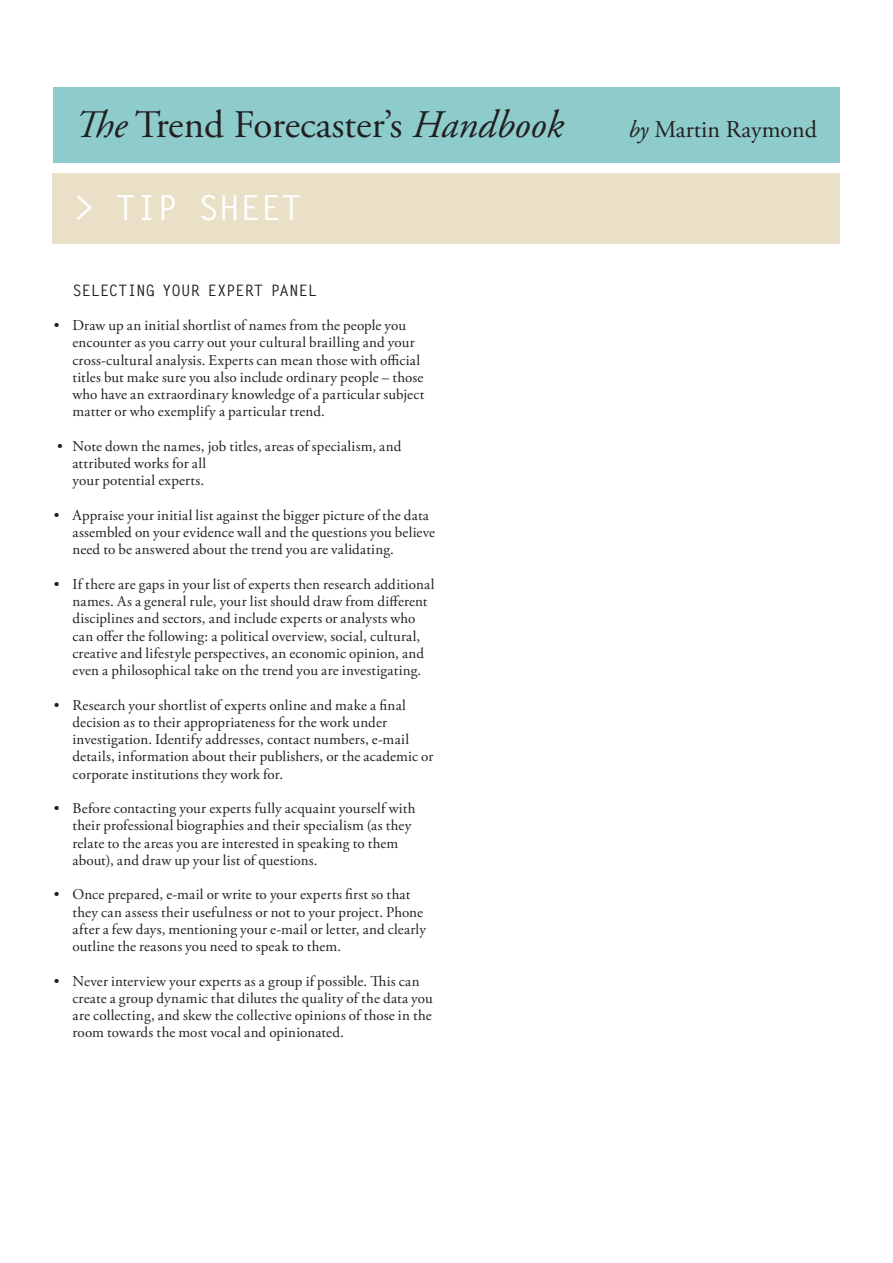
<style>
.page{position:relative;width:893px;height:1263px;background:#fff}
.page>*{position:absolute;margin:0;border:0;box-sizing:border-box;transform-origin:0 0}
._00_01_Chapter_Head{font:39px "Adobe Garamond Pro";color:#231f20}
.Chapter_Head{font:700 34.5px "Letter Gothic Std";color:#fff}
._00_01_Chapter_Head-2{font:24px "Adobe Garamond Pro";color:#231f20}
.New_heading{font:700 15.75px "Letter Gothic Std";letter-spacing:-.02em;color:#231f20}
.Body_Text{font:15px/17.2px "Adobe Garamond Pro";letter-spacing:.01em;color:#231f20}
.s1{font-style:italic}
</style>
<div class="page">
<div style="left:53px;top:173px;width:787px;height:71px;background:#eae0c7"></div>
<div style="left:53px;top:87px;width:787px;height:76px;background:#8ecccb"></div>
<p class="_00_01_Chapter_Head" style="left:75px;top:101px;width:490px"><span class="s1">The</span> Trend Forecaster’s <span class="s1">Handbook</span></p>
<p class="_00_01_Chapter_Head-2" style="left:628px;top:115px;width:190px"><span class="s1">by</span> Martin Raymond</p>
<p class="Chapter_Head" style="left:74px;top:187px;width:229px">&gt; TIP SHEET</p>
<p class="Body_Text" style="left:54px;top:317px;width:7px">•</p>
<p class="Body_Text" style="left:57px;top:438px;width:7px">•</p>
<p class="Body_Text" style="left:54px;top:507px;width:7px">•</p>
<p class="Body_Text" style="left:54px;top:576px;width:7px">•</p>
<p class="Body_Text" style="left:54px;top:697px;width:7px">•</p>
<p class="Body_Text" style="left:54px;top:800px;width:7px">•</p>
<p class="Body_Text" style="left:54px;top:886px;width:7px">•</p>
<p class="Body_Text" style="left:54px;top:973px;width:7px">•</p>
<p class="New_heading" style="left:73px;top:280px;width:246px">SELECTING YOUR EXPERT PANEL</p>
<p class="Body_Text" style="left:73px;top:317px;width:353px">Draw up an initial shortlist of names from the people you encounter as you carry out your cultural brailling and your cross-cultural analysis. Experts can mean those with official titles but make sure you also include ordinary people – those who have an extraordinary knowledge of a particular subject matter or who exemplify a particular trend.</p>
<p class="Body_Text" style="left:73px;top:438px;width:330px">Note down the names, job titles, areas of specialism, and attributed works for all</p>
<p class="Body_Text" style="left:73px;top:472px;width:133px">your potential experts.</p>
<p class="Body_Text" style="left:73px;top:507px;width:364px">Appraise your initial list against the bigger picture of the data assembled on your evidence wall and the questions you believe need to be answered about the trend you are validating.</p>
<p class="Body_Text" style="left:73px;top:576px;width:363px">If there are gaps in your list of experts then research additional names. As a general rule, your list should draw from different disciplines and sectors, and include experts or analysts who can offer the following: a political overview, social, cultural, creative and lifestyle perspectives, an economic opinion, and even a philosophical take on the trend you are investigating.</p>
<p class="Body_Text" style="left:73px;top:697px;width:362px">Research your shortlist of experts online and make a final decision as to their appropriateness for the work under investigation. Identify addresses, contact numbers, e-mail details, information about their publishers, or the academic or corporate institutions they work for.</p>
<p class="Body_Text" style="left:73px;top:800px;width:344px">Before contacting your experts fully acquaint yourself with their professional biographies and their specialism (as they relate to the areas you are interested in speaking to them about), and draw up your list of questions.</p>
<p class="Body_Text" style="left:73px;top:886px;width:355px">Once prepared, e-mail or write to your experts first so that they can assess their usefulness or not to your project. Phone after a few days, mentioning your e-mail or letter, and clearly outline the reasons you need to speak to them.</p>
<p class="Body_Text" style="left:73px;top:973px;width:362px">Never interview your experts as a group if possible. This can create a group dynamic that dilutes the quality of the data you are collecting, and skew the collective opinions of those in the room towards the most vocal and opinionated.</p>
</div>
